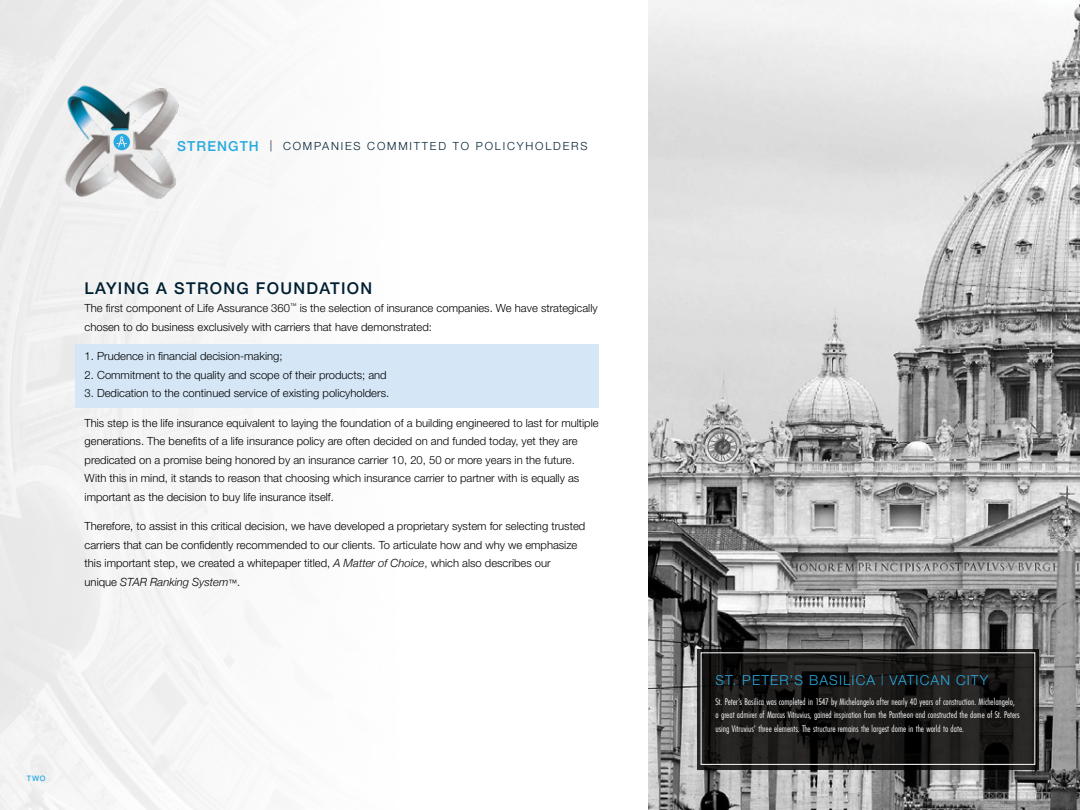
<style>
.page{position:relative;width:1080px;height:810px;background:#fff}
.page>*{position:absolute;margin:0;border:0;box-sizing:border-box;transform-origin:0 0}
.t1{font:500 16.25px "Helvetica Neue";letter-spacing:.08em;color:#002032}
.t2{font:300 13.75px "Helvetica Neue";letter-spacing:.08em;color:#28aae1}
.t3{font:300 11.25px/18.5px "Helvetica Neue";color:#000}
.t4{font:300 11.25px "Helvetica Neue";letter-spacing:.16em;color:#002032}
.t5{font:10px/13.5px "Futura PT Cond";color:#fff}
.t6{font:500 7.5px "Helvetica Neue";color:#28aae1}
.s1{font-weight:500;font-size:13.75px;color:#28aae1}
.s2{font-style:italic}
.s3{font-style:italic;font-size:8.75px}
</style>
<div class="page">
<img style="left:648px;top:0;width:432px;height:810px">
<div style="left:75px;top:344px;width:524px;height:64px;background:#d5e7f7"></div>
<svg style="left:697px;top:649px;width:342px;height:120px;background:#1b1918"></svg>
<div style="left:701px;top:652px;width:334px;height:113px;border:1px solid #fff"></div>
<img style="left:46px;top:81px;width:156px;height:128px">
<svg style="left:114px;top:134px;width:16px;height:16px"></svg>
<p class="t4" style="left:177px;top:137px;width:412px"><span class="s1">STRENGTH</span> | COMPANIES COMMITTED TO POLICYHOLDERS</p>
<h1 class="t1" style="left:85px;top:275px;width:289px">LAYING A STRONG FOUNDATION</h1>
<p class="t3" style="left:85px;top:298px;width:515px">The first component of Life Assurance 360<sup>™</sup> is the selection of insurance companies. We have strategically chosen to do business exclusively with carriers that have demonstrated:</p>
<p class="t3" style="left:85px;top:346px;width:199px">1. Prudence in financial decision-making;</p>
<p class="t3" style="left:85px;top:365px;width:304px">2. Commitment to the quality and scope of their products; and</p>
<p class="t3" style="left:85px;top:383px;width:306px">3. Dedication to the continued service of existing policyholders.</p>
<p class="t3" style="left:85px;top:413px;width:516px">This step is the life insurance equivalent to laying the foundation of a building engineered to last for multiple generations. The benefits of a life insurance policy are often decided on and funded today, yet they are predicated on a promise being honored by an insurance carrier 10, 20, 50 or more years in the future.<br>With this in mind, it stands to reason that choosing which insurance carrier to partner with is equally as important as the decision to buy life insurance itself.</p>
<p class="t3" style="left:85px;top:516px;width:502px">Therefore, to assist in this critical decision, we have developed a proprietary system for selecting trusted carriers that can be confidently recommended to our clients. To articulate how and why we emphasize this important step, we created a whitepaper titled, <span class="s2">A Matter of Choice</span>, which also describes our unique <span class="s2">STAR Ranking System</span><span class="s3">™</span>.</p>
<p class="t6" style="left:27px;top:772px;width:20px">TWO</p>
<p class="t2" style="left:716px;top:669px;width:274px">ST. PETER’S BASILICA <sup>|</sup> VATICAN CITY</p>
<p class="t5" style="left:716px;top:695px;width:306px">St. Peter’s Basilica was completed in 1547 by Michelangelo after nearly 40 years of construction. Michelangelo, a great admirer of Marcus Vitruvius, gained inspiration from the Pantheon and constructed the dome of St. Peters using Vitruvius’ three elements. The structure remains the largest dome in the world to date.</p>
</div>
